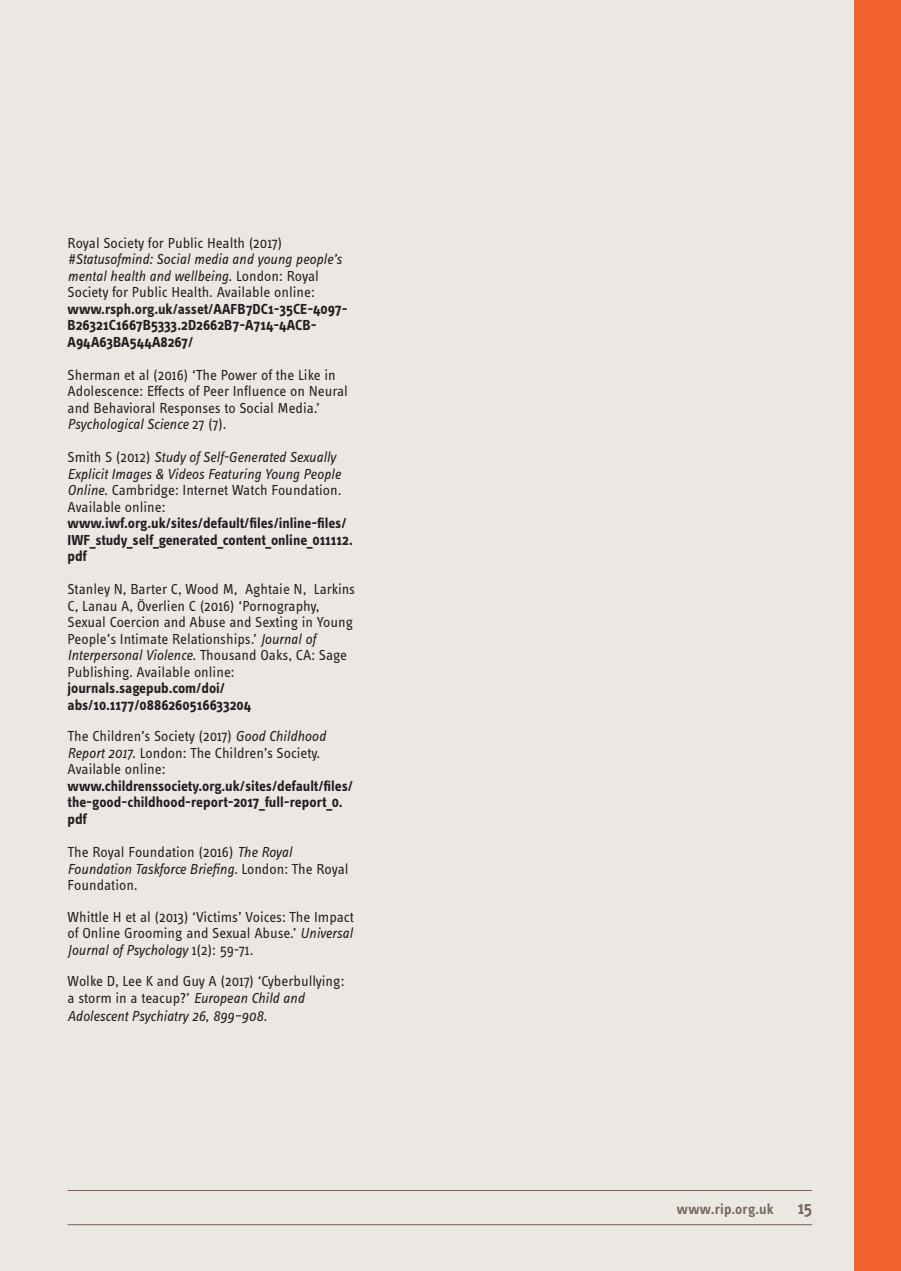
<style>
.page{position:relative;width:901px;height:1271px;background:#fff}
.page>*{position:absolute;margin:0;border:0;box-sizing:border-box;transform-origin:0 0}
.t1{font:600 18px "Info Text Pro";color:#76635b}
.t2{font:15px/16.5px "Info Text Pro";color:#231f20}
.t3{font:700 15px/16.5px "Info Text Pro";color:#231f20}
.t4{font:italic 15px/16.5px "Info Text Pro";letter-spacing:-.005em;color:#231f20}
.t5{font:600 15px "Info Text Pro";letter-spacing:.005em;color:#76635b}
.s1{font-weight:400}
.s2{font-weight:400;font-style:italic}
.s3{font-style:italic}
.s4{font-style:normal}
.s5{font-weight:700}
</style>
<div class="page">
<div style="left:0;top:0;width:900px;height:1270px;background:#ebe8e4"></div>
<hr style="left:68px;top:1224px;width:744px;height:1px;background:#76635b">
<hr style="left:68px;top:1190px;width:744px;height:1px;background:#76635b">
<div style="left:854px;top:0;width:46px;height:1270px;background:#f2642f"></div>
<p class="t3" style="left:68px;top:234px;width:281px"><span class="s1">Royal Society for Public Health (2017) </span><span class="s2">#Statusofmind: Social media and young people’s mental health and wellbeing</span><span class="s1">. London: Royal Society for Public Health. Available online: </span>www.rsph.org.uk/asset/AAFB7DC1-35CE-4097- B26321C1667B5333.2D2662B7-A714-4ACB-A94A63BA544A8267/</p>
<p class="t2" style="left:68px;top:366px;width:282px">Sherman et al (2016) ‘The Power of the Like in Adolescence: Effects of Peer Influence on Neural and Behavioral Responses to Social Media.’ <span class="s3">Psychological Science</span> 27 (7).</p>
<p class="t4" style="left:68px;top:448px;width:275px"><span class="s4">Smith S (2012)</span> Study of Self-Generated Sexually Explicit Images &amp; Videos Featuring Young People Online. <span class="s4">Cambridge: Internet Watch Foundation.<br>Available online:</span></p>
<p class="t3" style="left:68px;top:515px;width:287px">www.iwf.org.uk/sites/default/files/inline-files/<br>IWF_study_self_generated_content_online_011112. pdf</p>
<p class="t2" style="left:68px;top:580px;width:289px">Stanley N, Barter C, Wood M, Aghtaie N, Larkins C, Lanau A, Överlien C (2016) ‘Pornography, Sexual Coercion and Abuse and Sexting in Young People’s Intimate Relationships.’ <span class="s3">Journal of Interpersonal Violence</span>. Thousand Oaks, CA: Sage Publishing. Available online: <span class="s5">journals.sagepub.com/doi/ abs/10.1177/0886260516633204</span></p>
<p class="t3" style="left:68px;top:728px;width:287px"><span class="s1">The Children’s Society (2017)</span> <span class="s2">Good Childhood Report 2017</span><span class="s1">. London: The Children’s Society.<br>Available online: </span>www.childrenssociety.org.uk/sites/default/files/ the-good-childhood-report-2017_full-report_0. pdf</p>
<p class="t2" style="left:68px;top:843px;width:282px">The Royal Foundation (2016) <span class="s3">The Royal<br>Foundation Taskforce Briefing.</span> London: The Royal<br>Foundation.</p>
<p class="t2" style="left:68px;top:907px;width:288px;text-align:justify">Whittle H et al (2013) ‘Victims’ Voices: The Impact of Online Grooming and Sexual Abuse.’ <span class="s3">Universal Journal of Psychology</span> 1(2): 59-71.</p>
<p class="t2" style="left:68px;top:972px;width:278px">Wolke D, Lee K and Guy A (2017) ‘Cyberbullying: a storm in a teacup?’ <span class="s3">European Child and</span></p>
<p class="t4" style="left:68px;top:1007px;width:201px">Adolescent Psychiatry 26, 899–908.</p>
<p class="t5" style="left:676px;top:1200px;width:98px">www.rip.org.uk</p>
<p class="t1" style="left:797px;top:1197px;width:16px">15</p>
</div>
